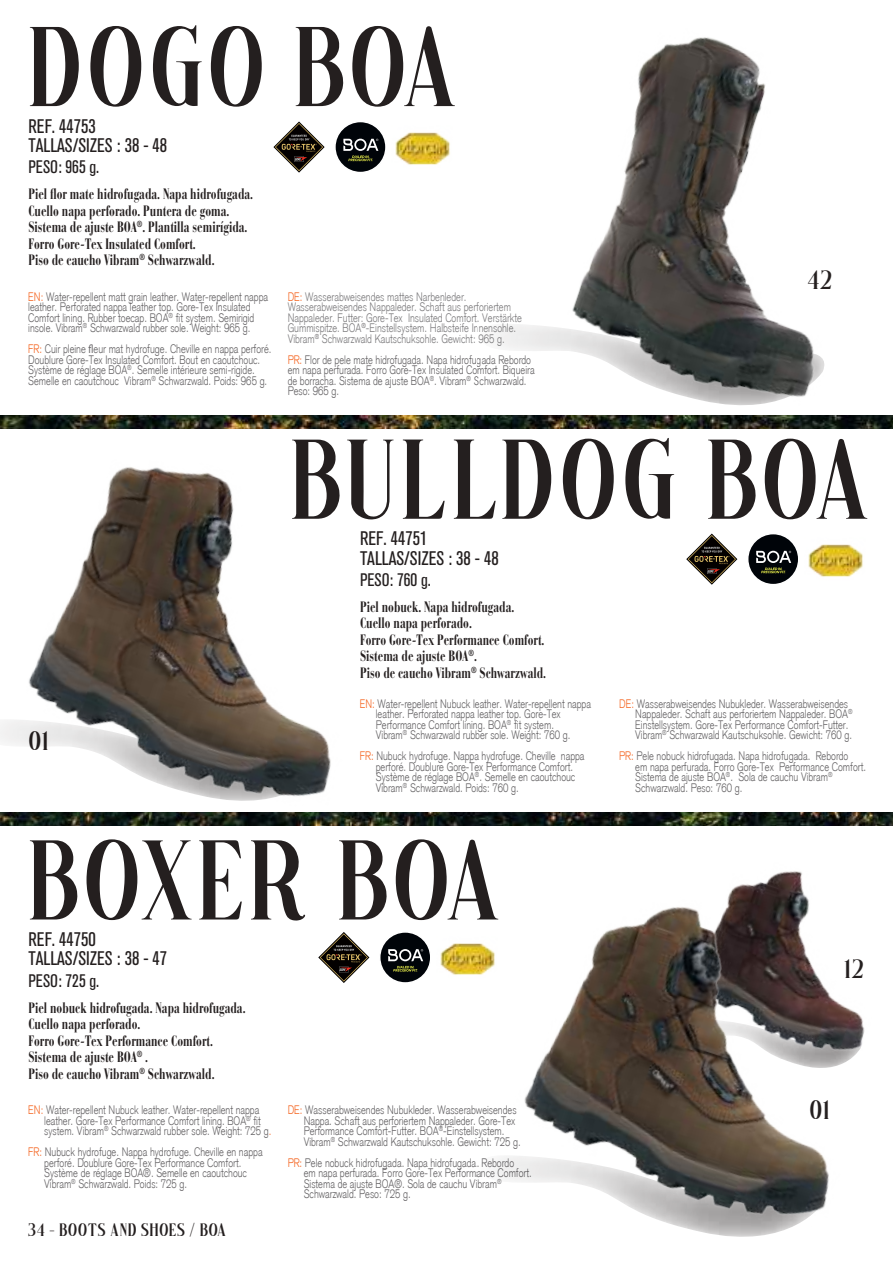
<style>
.page{position:relative;width:893px;height:1263px;background:#fff}
.page>*{position:absolute;margin:0;border:0;box-sizing:border-box;transform-origin:0 0}
.t1{font:82.5px "Arastin Std FREEDEMO";letter-spacing:.05em;color:#241f1f}
.t2{font:condensed 19.5px/19.5px "Akzidenz Grotesk BQ";color:#241f1f}
.t3{font:19.5px "Arastin Std FREEDEMO";letter-spacing:.04em;color:#241f1f}
.t4{font:condensed 18px "Akzidenz Grotesk BQ";color:#241f1f}
.t5{font:700 condensed 15px/16.5px "Bauer Bodoni Std";color:#241f1f;scale:.8 1}
.t6{font:13.2px "Arastin Std FREEDEMO";letter-spacing:.05em;color:#241f1f}
.t7{font:300 12px/10.5px "Akzidenz Grotesk";color:#656365;scale:.8 1}
.t8{font:300 12px/10.5px "Akzidenz Grotesk";color:#7d7c7e;scale:.8 1}
.s1{color:#f56521}
.s2{font-family:"Myriad Pro";font-weight:400}
</style>
<div class="page">
<img style="left:0;top:415px;width:531px;height:14px">
<img style="left:0;top:812px;width:893px;height:14px">
<svg style="left:496px;top:324px;width:35px;height:27px"></svg>
<img style="left:531px;top:37px;width:362px;height:392px">
<img style="left:1px;top:428px;width:415px;height:398px">
<img style="left:498px;top:871px;width:367px;height:366px">
<svg style="left:273px;top:121px;width:52px;height:52px"></svg>
<img style="left:395px;top:132px;width:55px;height:33px">
<div style="left:335px;top:122px;width:51px;height:51px;background:#000409;border-radius:50%"></div>
<svg style="left:343px;top:139px;width:35px;height:22px"></svg>
<div style="left:334px;top:121px;width:53px;height:52px;border:2px solid #fff;border-radius:50%"></div>
<svg style="left:318px;top:932px;width:51px;height:51px"></svg>
<img style="left:440px;top:943px;width:55px;height:32px">
<div style="left:380px;top:932px;width:51px;height:51px;background:#000409;border-radius:50%"></div>
<svg style="left:388px;top:949px;width:35px;height:23px"></svg>
<div style="left:379px;top:931px;width:52px;height:53px;border:2px solid #fff;border-radius:50%"></div>
<svg style="left:686px;top:534px;width:51px;height:51px"></svg>
<img style="left:808px;top:544px;width:55px;height:33px">
<div style="left:748px;top:534px;width:51px;height:51px;background:#000409;border-radius:50%"></div>
<svg style="left:756px;top:551px;width:35px;height:22px"></svg>
<div style="left:747px;top:533px;width:52px;height:52px;border:2px solid #fff;border-radius:50%"></div>
<h1 class="t1" style="left:27px;top:4px;width:432px">DOGO BOA</h1>
<h2 class="t2" style="left:28px;top:116px;width:140px">REF. 44753<br>TALLAS/SIZES : 38 - 48</h2>
<h3 class="t4" style="left:28px;top:157px;width:72px">PESO: 965 g.</h3>
<p class="t5" style="left:28px;top:186px;width:282px">Piel flor mate hidrofugada. Napa hidrofugada.<br>Cuello napa perforado. Puntera de goma.<br>Sistema de ajuste BOA<sup>®</sup>. Plantilla semirígida.<br>Forro Gore-Tex Insulated Comfort.<br>Piso de caucho Vibram<sup>®</sup> Schwarzwald.</p>
<p class="t7" style="left:28px;top:292px;width:301px"><span class="s1">EN:</span> Water-repellent matt grain leather. Water-repellent nappa leather. Perforated nappa leather top. Gore-Tex Insulated Comfort lining. Rubber toecap. BOA<sup>®</sup> fit system. Semirigid insole. Vibram<sup>®</sup> Schwarzwald rubber sole. Weight: 965 g.</p>
<p class="t7" style="left:28px;top:344px;width:306px"><span class="s1">FR:</span> Cuir pleine <span class="s2">fl</span>eur mat hydrofuge. Cheville en nappa perforé.<br>Doublure Gore-Tex Insulated Comfort. Bout en caoutchouc.<br>Système de réglage BOA<sup>®</sup>. Semelle intérieure semi-rigide.<br>Semelle en caoutchouc Vibram<sup>®</sup> Schwarzwald. Poids: 965 g.</p>
<h2 class="t3" style="left:29px;top:726px;width:21px">01</h2>
<p class="t8" style="left:288px;top:292px;width:294px"><span class="s1">DE:</span> Wasserabweisendes mattes Narbenleder.<br>Wasserabweisendes Nappaleder. Schaft aus perforiertem Nappaleder. Futter: Gore-Tex Insulated Comfort. Verstärkte Gummispitze. BOA<sup>®</sup>-Einstellsystem. Halbsteife Innensohle.<br>Vibram<sup>®</sup> Schwarzwald Kautschuksohle. Gewicht: 965 g.</p>
<p class="t7" style="left:288px;top:355px;width:310px"><span class="s1">PR:</span> Flor de pele mate hidrofugada. Napa hidrofugada Rebordo em napa perfurada. Forro Gore-Tex Insulated Comfort. Biqueira de borracha. Sistema de ajuste BOA<sup>®</sup>. Vibram<sup>®</sup> Schwarzwald.<br>Peso: 965 g.</p>
<h2 class="t3" style="left:807px;top:265px;width:26px">42</h2>
<h1 class="t1" style="left:290px;top:417px;width:582px">BULLDOG BOA</h1>
<h2 class="t2" style="left:360px;top:529px;width:140px">REF. 44751<br>TALLAS/SIZES : 38 - 48</h2>
<h3 class="t4" style="left:360px;top:569px;width:72px">PESO: 760 g.</h3>
<p class="t5" style="left:360px;top:599px;width:234px">Piel nobuck. Napa hidrofugada.<br>Cuello napa perforado.<br>Forro Gore-Tex Performance Comfort.<br>Sistema de ajuste BOA<sup>®</sup>.<br>Piso de caucho Vibram<sup>®</sup> Schwarzwald.</p>
<p class="t7" style="left:376px;top:698px;width:270px;text-indent:-16px"><span class="s1">EN:</span> Water-repellent Nubuck leather. Water-repellent nappa leather. Perforated nappa leather top. Gore-Tex Performance Comfort lining. BOA<sup>®</sup> fit system.<br>Vibram<sup>®</sup> Schwarzwald rubber sole. Weight: 760 g.</p>
<p class="t7" style="left:376px;top:751px;width:262px;text-indent:-16px"><span class="s1">FR:</span> Nubuck hydrofuge. Nappa hydrofuge. Cheville nappa perforé. Doublure Gore-Tex Performance Comfort.<br>Système de réglage BOA<sup>®</sup>. Semelle en caoutchouc Vibram<sup>®</sup> Schwarzwald. Poids: 760 g.</p>
<p class="t7" style="left:635px;top:698px;width:273px;text-indent:-16px"><span class="s1">DE:</span> Wasserabweisendes Nubukleder. Wasserabweisendes Nappaleder. Schaft aus perforiertem Nappaleder. BOA<sup>® </sup>Einstellsystem. Gore-Tex Performance Comfort-Futter.<br>Vibram<sup>®</sup> Schwarzwald Kautschuksohle. Gewicht: 760 g.</p>
<p class="t7" style="left:635px;top:751px;width:290px;text-indent:-16px"><span class="s1">PR:</span> Pele nobuck hidrofugada. Napa hidrofugada. Rebordo<br>em napa perfurada. Forro Gore-Tex Performance Comfort.<br>Sistema de ajuste BOA<sup>®</sup>. Sola de cauchu Vibram<sup>® </sup>Schwarzwald. Peso: 760 g.</p>
<h1 class="t1" style="left:27px;top:818px;width:475px">BOXER BOA</h1>
<h2 class="t2" style="left:28px;top:930px;width:140px">REF. 44750<br>TALLAS/SIZES : 38 - 47</h2>
<h3 class="t4" style="left:28px;top:970px;width:72px">PESO: 725 g.</h3>
<p class="t5" style="left:28px;top:999px;width:273px">Piel nobuck hidrofugada. Napa hidrofugada.<br>Cuello napa perforado.<br>Forro Gore-Tex Performance Comfort.<br>Sistema de ajuste BOA<sup>®</sup> .<br>Piso de caucho Vibram<sup>®</sup> Schwarzwald.</p>
<p class="t7" style="left:44px;top:1105px;width:286px;text-indent:-16px"><span class="s1">EN:</span> Water-repellent Nubuck leather. Water-repellent nappa leather. Gore-Tex Performance Comfort lining. BOA<sup>®</sup> fit system. Vibram<sup>®</sup> Schwarzwald rubber sole. Weight: 725 g<span class="s1">.</span></p>
<p class="t7" style="left:44px;top:1147px;width:274px;text-indent:-16px"><span class="s1">FR:</span> Nubuck hydrofuge. Nappa hydrofuge. Cheville en nappa perforé. Doublure Gore-Tex Performance Comfort.<br>Système de réglage BOA®. Semelle en caoutchouc Vibram<sup>®</sup> Schwarzwald. Poids: 725 g.</p>
<p class="t6" style="left:28px;top:1220px;width:199px">34 - BOOTS AND SHOES / BOA</p>
<p class="t7" style="left:304px;top:1105px;width:273px;text-indent:-16px"><span class="s1">DE:</span> Wasserabweisendes Nubukleder. Wasserabweisendes Nappa. Schaft aus perforiertem Nappaleder. Gore-Tex Performance Comfort-Futter. BOA<sup>®</sup>-Einstellsystem.<br>Vibram<sup>®</sup> Schwarzwald Kautschuksohle. Gewicht: 725 g.</p>
<p class="t7" style="left:304px;top:1157px;width:287px;text-indent:-16px"><span class="s1">PR:</span> Pele nobuck hidrofugada. Napa hidrofugada. Rebordo<br>em napa perfurada. Forro Gore-Tex Performance Comfort.<br>Sistema de ajuste BOA®. Sola de cauchu Vibram<sup>® </sup>Schwarzwald. Peso: 725 g.</p>
<h2 class="t3" style="left:844px;top:954px;width:21px">12</h2>
<h2 class="t3" style="left:810px;top:1095px;width:21px">01</h2>
</div>
